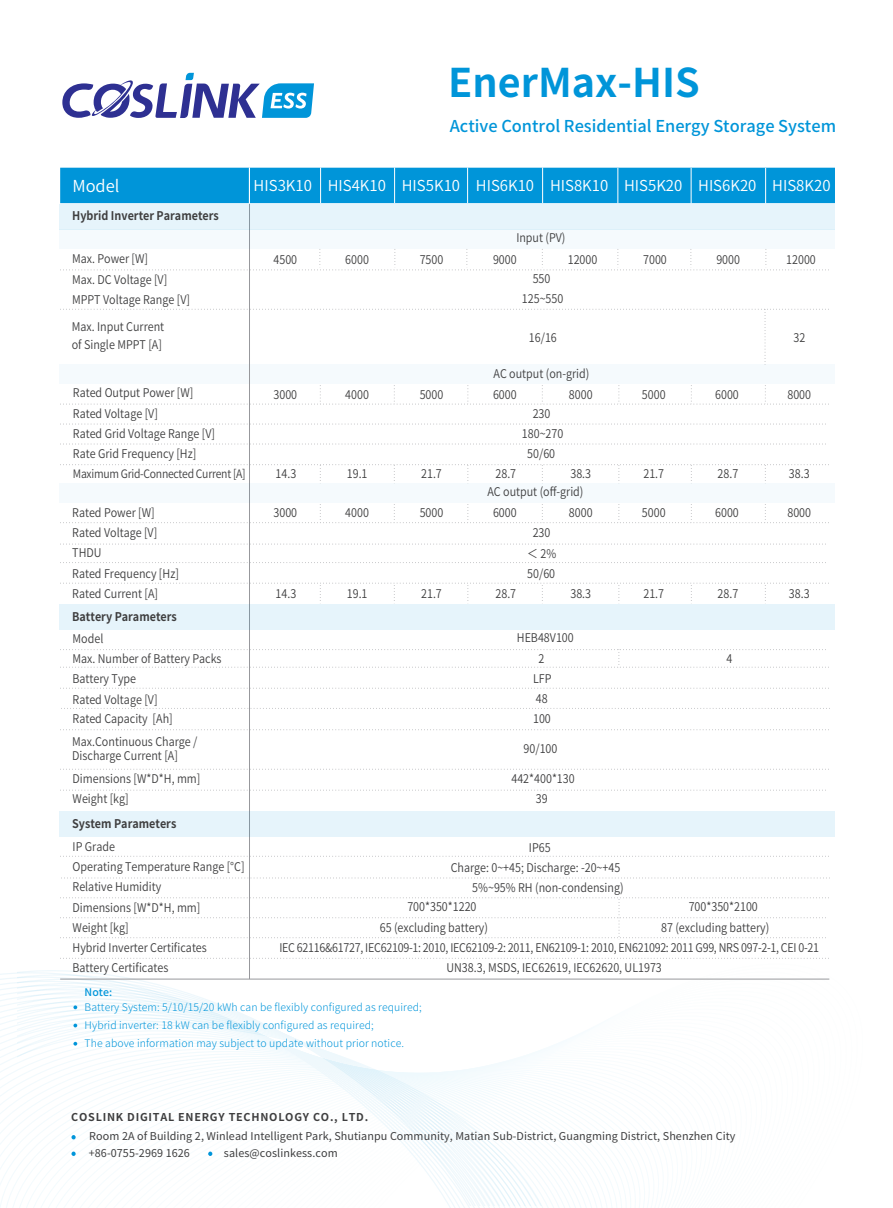
<style>
.page{position:relative;width:893px;height:1208px;background:#fff}
.page>*{position:absolute;margin:0;border:0;box-sizing:border-box;transform-origin:0 0}
.t1{font:700 39.45px "Source Han Sans CN";color:#0095d9}
.t2{font:16.5px "Source Han Sans CN";color:#fff}
.t3{font:500 16.35px "Source Han Sans CN";color:#0095d9}
.t4{font:15px "Source Han Sans CN";color:#fff}
.t5{font:12px/20.2px "Source Han Sans CN";color:#3e3e3f;scale:.9 1}
.t6{font:12px/20.1px "Source Han Sans CN";letter-spacing:-.025em;color:#3e3e3f;scale:.9 1}
.t7{font:700 12px "Source Han Sans CN";color:#3e3e3f;scale:.9 1}
.t8{font:11.7px "Source Han Sans CN";letter-spacing:-.025em;color:#3e3e3f;scale:.9 1}
.t9{font:10.8px/16.6px "Source Han Sans CN";letter-spacing:.005em;color:#3e3e3f}
.t10{font:700 10.8px "Source Han Sans CN";letter-spacing:.07em;color:#3e3e3f}
.t11{font:300 10.5px/18px "Source Han Sans CN";letter-spacing:.005em;color:#0095da}
.t12{font:500 10.5px "Source Han Sans CN";color:#0095da}
</style>
<div class="page">
<div style="left:60px;top:364px;width:775px;height:20px;background:#f5fafd"></div>
<div style="left:60px;top:168px;width:775px;height:35px;background:#0095d9"></div>
<svg style="left:0;top:970px;width:521px;height:238px"></svg>
<svg style="left:71px;top:1135px;width:5px;height:4px"></svg>
<svg style="left:71px;top:1151px;width:5px;height:5px"></svg>
<svg style="left:208px;top:1151px;width:4px;height:5px"></svg>
<svg style="left:60px;top:249px;width:769px;height:22px"></svg>
<svg style="left:60px;top:309px;width:769px;height:53px"></svg>
<hr style="left:249px;top:204px;width:1px;height:775px;background:#97989c">
<div style="left:60px;top:204px;width:775px;height:25px;background:#e6f4fb"></div>
<div style="left:60px;top:229px;width:775px;height:20px;background:#f5fafd"></div>
<hr style="left:60px;top:978px;width:769px;height:1px;background:#97989c">
<svg style="left:60px;top:856px;width:769px;height:1px"></svg>
<svg style="left:60px;top:958px;width:769px;height:1px"></svg>
<svg style="left:61px;top:877px;width:769px;height:1px"></svg>
<svg style="left:60px;top:897px;width:769px;height:42px"></svg>
<div style="left:60px;top:811px;width:775px;height:26px;background:#e6f4fb"></div>
<svg style="left:60px;top:504px;width:769px;height:19px"></svg>
<svg style="left:60px;top:544px;width:766px;height:1px"></svg>
<svg style="left:60px;top:562px;width:766px;height:1px"></svg>
<svg style="left:60px;top:688px;width:769px;height:1px"></svg>
<svg style="left:60px;top:649px;width:769px;height:19px"></svg>
<svg style="left:60px;top:729px;width:769px;height:1px"></svg>
<svg style="left:60px;top:769px;width:769px;height:1px"></svg>
<svg style="left:61px;top:708px;width:769px;height:1px"></svg>
<svg style="left:60px;top:790px;width:766px;height:1px"></svg>
<div style="left:60px;top:483px;width:775px;height:19px;background:#f5fafd"></div>
<div style="left:60px;top:604px;width:775px;height:26px;background:#e6f4fb"></div>
<svg style="left:60px;top:385px;width:769px;height:20px"></svg>
<svg style="left:60px;top:464px;width:769px;height:17px"></svg>
<svg style="left:60px;top:424px;width:766px;height:1px"></svg>
<svg style="left:60px;top:444px;width:766px;height:1px"></svg>
<svg style="left:60px;top:583px;width:769px;height:18px"></svg>
<svg style="left:73px;top:1005px;width:4px;height:4px"></svg>
<svg style="left:73px;top:1023px;width:4px;height:4px"></svg>
<svg style="left:73px;top:1041px;width:4px;height:4px"></svg>
<svg style="left:62px;top:73px;width:252px;height:45px"></svg>
<hr style="left:542px;top:167px;width:1px;height:36px;background:#fff">
<hr style="left:320px;top:168px;width:1px;height:35px;background:#fff">
<hr style="left:249px;top:168px;width:1px;height:35px;background:#fff">
<hr style="left:394px;top:168px;width:1px;height:35px;background:#fff">
<hr style="left:467px;top:168px;width:1px;height:35px;background:#fff">
<hr style="left:691px;top:168px;width:1px;height:35px;background:#fff">
<hr style="left:617px;top:168px;width:1px;height:35px;background:#fff">
<hr style="left:765px;top:168px;width:1px;height:35px;background:#fff">
<h1 class="t1" style="left:448px;top:60px;width:253px">EnerMax-HIS</h1>
<h3 class="t3" style="left:450px;top:117px;width:388px">Active Control Residential Energy Storage System</h3>
<h2 class="t2" style="left:72px;top:176px;width:49px">Model</h2>
<p class="t7" style="left:72px;top:208px;width:164px">Hybrid Inverter Parameters</p>
<p class="t5" style="left:72px;top:249px;width:133px">Max. Power [W]<br>Max. DC Voltage [V]<br>MPPT Voltage Range [V]</p>
<p class="t5" style="left:72px;top:317px;width:104px;line-height:18.5px">Max. Input Current of Single MPPT [A]</p>
<p class="t5" style="left:73px;top:383px;width:159px">Rated Output Power [W]<br>Rated Voltage [V]<br>Rated Grid Voltage Range [V]<br>Rate Grid Frequency [Hz]</p>
<p class="t8" style="left:73px;top:467px;width:193px">Maximum Grid-Connected Current [A]</p>
<p class="t5" style="left:72px;top:503px;width:120px">Rated Power [W]<br>Rated Voltage [V]<br>THDU<br>Rated Frequency [Hz]<br>Rated Current [A]</p>
<p class="t5" style="left:73px;top:629px;width:167px">Model<br>Max. Number of Battery Packs<br>Battery Type<br>Rated Voltage [V]<br>Rated Capacity [Ah]</p>
<p class="t7" style="left:72px;top:610px;width:118px">Battery Parameters</p>
<p class="t5" style="left:72px;top:735px;width:141px;line-height:13.5px">Max.Continuous Charge /<br>Discharge Current [A]</p>
<p class="t5" style="left:73px;top:769px;width:144px">Dimensions [W*D*H, mm]<br>Weight [kg]</p>
<p class="t7" style="left:72px;top:817px;width:117px">System Parameters</p>
<p class="t5" style="left:73px;top:836px;width:193px">IP Grade<br>Operating Temperature Range [°C]<br>Relative Humidity<br>Dimensions [W*D*H, mm]<br>Weight [kg]<br>Hybrid Inverter Certificates<br>Battery Certificates</p>
<p class="t12" style="left:85px;top:986px;width:29px">Note:</p>
<p class="t4" style="left:254px;top:177px;width:578px">HIS3K10 HIS4K10 HIS5K10 HIS6K10 HIS8K10 HIS5K20 HIS6K20 HIS8K20</p>
<p class="t5" style="left:516px;top:228px;width:56px">Input (PV)</p>
<p class="t5" style="left:273px;top:249px;width:28px">4500</p>
<p class="t5" style="left:345px;top:249px;width:28px">6000</p>
<p class="t5" style="left:420px;top:249px;width:28px">7500</p>
<p class="t5" style="left:493px;top:249px;width:28px">9000</p>
<p class="t5" style="left:643px;top:249px;width:28px">7000</p>
<p class="t5" style="left:716px;top:249px;width:28px">9000</p>
<p class="t5" style="left:568px;top:249px;width:34px">12000</p>
<p class="t5" style="left:522px;top:269px;width:48px;text-align:center">550<br>125~550</p>
<p class="t5" style="left:786px;top:249px;width:34px">12000</p>
<p class="t5" style="left:529px;top:328px;width:33px">16/16</p>
<p class="t5" style="left:793px;top:328px;width:15px">32</p>
<p class="t5" style="left:494px;top:363px;width:108px">AC output (on-grid)</p>
<p class="t5" style="left:273px;top:384px;width:28px">3000</p>
<p class="t5" style="left:345px;top:384px;width:28px">4000</p>
<p class="t5" style="left:420px;top:384px;width:28px">5000</p>
<p class="t5" style="left:493px;top:384px;width:28px">6000</p>
<p class="t5" style="left:642px;top:384px;width:28px">5000</p>
<p class="t5" style="left:715px;top:384px;width:28px">6000</p>
<p class="t5" style="left:569px;top:384px;width:28px">8000</p>
<p class="t5" style="left:522px;top:404px;width:48px;text-align:center">230<br>180~270<br>50/60</p>
<p class="t5" style="left:276px;top:464px;width:25px">14.3</p>
<p class="t5" style="left:347px;top:464px;width:25px">19.1</p>
<p class="t5" style="left:421px;top:464px;width:25px">21.7</p>
<p class="t5" style="left:495px;top:464px;width:25px">28.7</p>
<p class="t5" style="left:643px;top:464px;width:25px">21.7</p>
<p class="t5" style="left:718px;top:464px;width:25px">28.7</p>
<p class="t5" style="left:570px;top:464px;width:25px">38.3</p>
<p class="t5" style="left:569px;top:503px;width:28px">8000</p>
<p class="t5" style="left:487px;top:482px;width:108px">AC output (off-grid)</p>
<p class="t5" style="left:273px;top:503px;width:28px">3000</p>
<p class="t5" style="left:345px;top:503px;width:28px">4000</p>
<p class="t5" style="left:420px;top:503px;width:28px">5000</p>
<p class="t5" style="left:493px;top:503px;width:28px">6000</p>
<p class="t5" style="left:642px;top:503px;width:28px">5000</p>
<p class="t5" style="left:715px;top:503px;width:28px">6000</p>
<p class="t5" style="left:527px;top:523px;width:34px;text-align:center">230＜ 2%<br>50/60</p>
<p class="t5" style="left:787px;top:384px;width:28px">8000</p>
<p class="t5" style="left:789px;top:464px;width:25px">38.3</p>
<p class="t5" style="left:787px;top:503px;width:28px">8000</p>
<p class="t5" style="left:276px;top:584px;width:25px">14.3</p>
<p class="t5" style="left:347px;top:584px;width:25px">19.1</p>
<p class="t5" style="left:421px;top:584px;width:25px">21.7</p>
<p class="t5" style="left:495px;top:584px;width:25px">28.7</p>
<p class="t5" style="left:718px;top:584px;width:25px">28.7</p>
<p class="t5" style="left:789px;top:584px;width:25px">38.3</p>
<p class="t5" style="left:570px;top:584px;width:25px">38.3</p>
<p class="t5" style="left:643px;top:584px;width:25px">21.7</p>
<p class="t5" style="left:538px;top:628px;width:41px;text-indent:-22px">HEB48V100<br>2</p>
<p class="t5" style="left:533px;top:668px;width:22px">LFP<br>48<br>100</p>
<p class="t5" style="left:524px;top:738px;width:39px">90/100</p>
<p class="t5" style="left:511px;top:769px;width:72px;text-align:center">442*400*130<br>39</p>
<p class="t5" style="left:529px;top:837px;width:26px">IP65</p>
<p class="t5" style="left:451px;top:857px;width:190px">Charge: 0~+45; Discharge: -20~+45</p>
<p class="t5" style="left:472px;top:877px;width:170px">5%~95% RH (non-condensing)</p>
<p class="t5" style="left:726px;top:648px;width:8px">4</p>
<p class="t5" style="left:380px;top:897px;width:122px;text-indent:28px">700*350*1220<br>65 (excluding battery)</p>
<p class="t5" style="left:661px;top:897px;width:122px;text-indent:28px">700*350*2100<br>87 (excluding battery)</p>
<p class="t6" style="left:446px;top:938px;width:416px;text-indent:-167px">IEC 62116&amp;61727, IEC62109-1: 2010, IEC62109-2: 2011, EN62109-1: 2010, EN621092: 2011 G99, NRS 097-2-1, CEI 0-21<br>UN38.3, MSDS, IEC62619, IEC62620, UL1973</p>
<p class="t11" style="left:85px;top:998px;width:339px">Battery System: 5/10/15/20 kWh can be flexibly configured as required;<br>Hybrid inverter: 18 kW can be flexibly configured as required;<br>The above information may subject to update without prior notice.</p>
<p class="t10" style="left:71px;top:1111px;width:298px">COSLINK DIGITAL ENERGY TECHNOLOGY CO., LTD.</p>
<p class="t9" style="left:89px;top:1128px;width:648px">Room 2A of Building 2, Winlead Intelligent Park, Shutianpu Community, Matian Sub-District, Guangming District, Shenzhen City +86-0755-2969 1626</p>
<p class="t9" style="left:224px;top:1145px;width:115px">sales@coslinkess.com</p>
</div>
